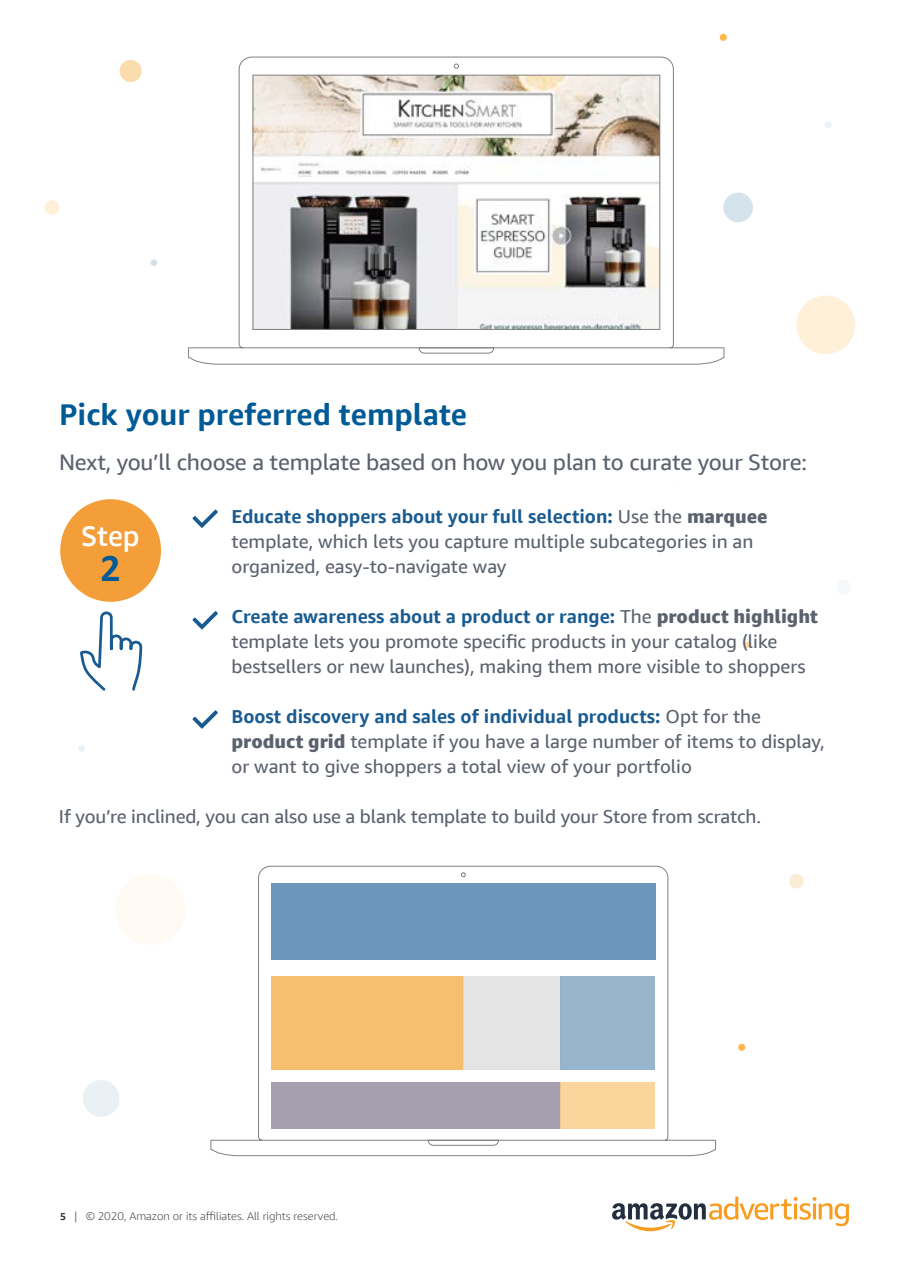
<style>
.page{position:relative;width:910px;height:1280px;background:#fff}
.page>*{position:absolute;margin:0;border:0;box-sizing:border-box;transform-origin:0 0}
.t1{font:700 35.5px "Amazon Ember";color:#005a95}
.t2{font:700 30px "Amazon Ember Display";color:#005a95}
.t3{font:500 28.5px "Amazon Ember";color:#fff}
.t4{font:22.5px "Amazon Ember Display";letter-spacing:-.01em;color:#5b626e}
.t5{font:18.75px/25px "Amazon Ember Display";color:#5b626e}
.t6{font:300 11.25px "Amazon Ember Display";color:#3f4141}
.s1{font-weight:700;color:#195b91}
.s2{font-weight:800}
.s3{font-family:"Amazon Ember";font-weight:700;font-size:10px;color:#232f3e}
.s4{font-family:"Amazon Ember"}
</style>
<div class="page">
<svg style="left:719px;top:33px;width:8px;height:8px"></svg>
<svg style="left:724px;top:192px;width:29px;height:31px"></svg>
<svg style="left:83px;top:1080px;width:37px;height:37px"></svg>
<div style="left:825px;top:122px;width:7px;height:6px;background:#eaf1f5;border-radius:50%"></div>
<svg style="left:796px;top:295px;width:59px;height:60px"></svg>
<div style="left:119px;top:60px;width:23px;height:22px;background:#fbdcad;border-radius:50%"></div>
<svg style="left:115px;top:874px;width:70px;height:70px"></svg>
<svg style="left:150px;top:259px;width:8px;height:7px"></svg>
<svg style="left:44px;top:200px;width:16px;height:15px"></svg>
<svg style="left:789px;top:874px;width:15px;height:15px"></svg>
<div style="left:744px;top:642px;width:7px;height:6px;background:#ffdba7;border-radius:50%"></div>
<div style="left:836px;top:579px;width:15px;height:16px;background:#f6f9fb;border-radius:50%"></div>
<div style="left:78px;top:745px;width:7px;height:7px;background:#eaf1f5;border-radius:50%"></div>
<svg style="left:738px;top:1043px;width:8px;height:8px"></svg>
<div style="left:60px;top:499px;width:101px;height:103px;background:#f39e38;border-radius:50%"></div>
<svg style="left:80px;top:611px;width:63px;height:80px"></svg>
<svg style="left:192px;top:510px;width:26px;height:18px"></svg>
<svg style="left:192px;top:611px;width:26px;height:18px"></svg>
<svg style="left:192px;top:710px;width:26px;height:19px"></svg>
<svg style="left:188px;top:57px;width:536px;height:308px"></svg>
<svg style="left:419px;top:63px;width:75px;height:291px"></svg>
<img style="left:255px;top:77px;width:403px;height:251px">
<div style="left:253px;top:75px;width:407px;height:255px;border:1px solid #808080"></div>
<svg style="left:210px;top:866px;width:506px;height:290px"></svg>
<svg style="left:428px;top:872px;width:71px;height:274px"></svg>
<div style="left:271px;top:883px;width:384px;height:77px;background:#6c96bb"></div>
<div style="left:271px;top:976px;width:192px;height:94px;background:#f6bf70"></div>
<div style="left:463px;top:976px;width:97px;height:94px;background:#e0e0e1"></div>
<div style="left:560px;top:976px;width:95px;height:94px;background:#98b5ce"></div>
<div style="left:271px;top:1082px;width:289px;height:47px;background:#a59faf"></div>
<div style="left:560px;top:1082px;width:95px;height:47px;background:#fad59c"></div>
<svg style="left:612px;top:1197px;width:237px;height:34px"></svg>
<h2 class="t2" style="left:59px;top:396px;width:410px">Pick your preferred template</h2>
<p class="t4" style="left:59px;top:449px;width:750px">Next, you’ll choose a template based on how you plan to curate your Store:</p>
<p class="t5" style="left:231px;top:504px;width:538px"><span class="s1">Educate shoppers about your full selection:</span> Use the <span class="s2">marquee </span>template, which lets you capture multiple subcategories in an organized, easy-to-navigate way</p>
<p class="t5" style="left:231px;top:604px;width:588px"><span class="s1">Create awareness about a product or range:</span> The <span class="s2">product highlight </span>template lets you promote specific products in your catalog (like bestsellers or new launches), making them more visible to shoppers</p>
<p class="t5" style="left:231px;top:704px;width:595px"><span class="s1">Boost discovery and sales of individual products:</span> Opt for the <span class="s2">product grid</span> template if you have a large number of items to display, or want to give shoppers a total view of your portfolio</p>
<p class="t5" style="left:59px;top:804px;width:704px">If you’re inclined, you can also use a blank template to build your Store from scratch.</p>
<h3 class="t3" style="left:81px;top:518px;width:60px">Step</h3>
<h1 class="t1" style="left:100px;top:546px;width:22px">2</h1>
<p class="t6" style="left:60px;top:1210px;width:280px"><span class="s3">5</span> <span class="s4">| ©</span> 2020, Amazon or its affiliates. All rights reserved.</p>
</div>
